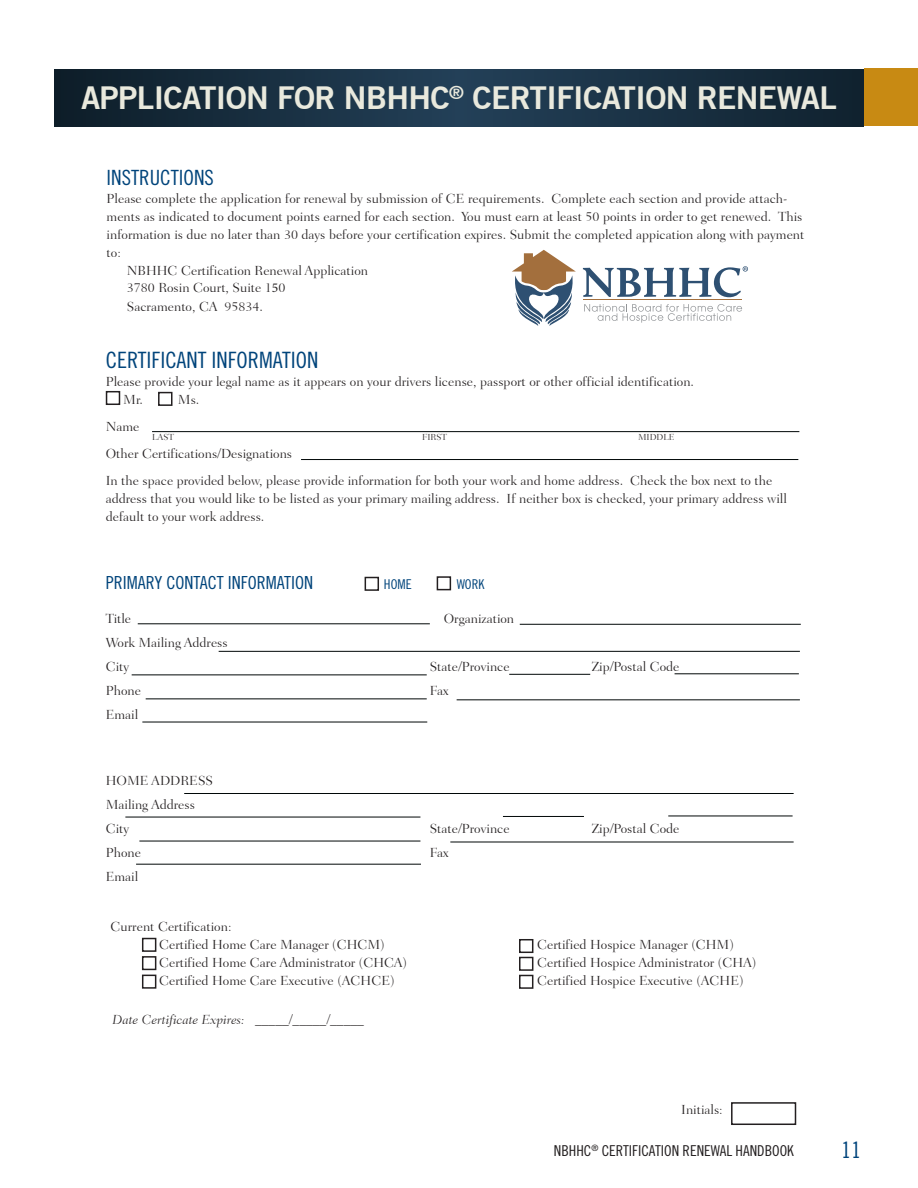
<style>
.page{position:relative;width:918px;height:1188px;background:#fff}
.page>*{position:absolute;margin:0;border:0;box-sizing:border-box;transform-origin:0 0}
.Bar_Headings{font:700 31.5px "Trade Gothic No.2";letter-spacing:-.02em;color:#e9e9dd}
.Text_Headers{font:22.5px "Trade Gothic Cond Eighteen";color:#00447b}
.Text_Headers-2{font:21px "Trade Gothic Cond Eighteen";color:#00447b}
.Text_Headers-3{font:18px "Trade Gothic Cond Eighteen";color:#00447b}
.t1{font:15px "Trade Gothic Cond Eighteen";color:#231f20}
.Table_Head{font:300 13.5px/18px "Fairfield LH45";color:#231f20}
.Body_Text{font:300 13.5px/18px "Fairfield LH45";color:#231f20}
.Table_Head-2{font:italic 300 13.5px "Fairfield LH46";color:#231f20}
.Text_Headers-4{font:13.5px "Trade Gothic Cond Eighteen";color:#00447b}
.Table_Head-3{font:300 9px "Fairfield LH45";color:#231f20}
.s1{font-family:"Minion Pro";font-weight:400}
</style>
<div class="page">
<svg style="left:54px;top:70px;width:810px;height:57px;background:#182f41"></svg>
<div style="left:864px;top:69px;width:54px;height:57px;background:#c88a13"></div>
<svg style="left:584px;top:304px;width:158px;height:19px"></svg>
<hr style="left:583px;top:299px;width:159px;height:1px;background:#a36f3d">
<svg style="left:512px;top:250px;width:64px;height:76px"></svg>
<svg style="left:583px;top:266px;width:165px;height:31px"></svg>
<div style="left:142px;top:938px;width:14px;height:14px;border:2px solid #231f20"></div>
<div style="left:142px;top:956px;width:14px;height:14px;border:2px solid #231f20"></div>
<div style="left:142px;top:975px;width:14px;height:14px;border:2px solid #231f20"></div>
<div style="left:519px;top:939px;width:14px;height:14px;border:2px solid #231f20"></div>
<div style="left:519px;top:957px;width:14px;height:14px;border:2px solid #231f20"></div>
<div style="left:519px;top:975px;width:14px;height:14px;border:2px solid #231f20"></div>
<div style="left:106px;top:391px;width:14px;height:14px;border:2px solid #231f20"></div>
<div style="left:365px;top:577px;width:14px;height:14px;border:2px solid #231f20"></div>
<div style="left:158px;top:392px;width:15px;height:14px;border:2px solid #231f20"></div>
<hr style="left:152px;top:431px;width:647px;height:1px;background:#000707">
<hr style="left:301px;top:459px;width:497px;height:1px;background:#000707">
<hr style="left:138px;top:624px;width:292px;height:1px;background:#000707">
<hr style="left:520px;top:624px;width:281px;height:1px;background:#000707">
<hr style="left:219px;top:651px;width:581px;height:1px;background:#000707">
<hr style="left:132px;top:675px;width:295px;height:1px;background:#000707">
<hr style="left:146px;top:699px;width:281px;height:1px;background:#000707">
<hr style="left:142px;top:722px;width:285px;height:1px;background:#000707">
<hr style="left:457px;top:700px;width:343px;height:1px;background:#000707">
<hr style="left:509px;top:674px;width:81px;height:1px;background:#000707">
<hr style="left:675px;top:674px;width:124px;height:1px;background:#000707">
<div style="left:437px;top:576px;width:14px;height:14px;border:2px solid #231f20"></div>
<hr style="left:184px;top:793px;width:610px;height:1px;background:#000707">
<hr style="left:125px;top:817px;width:295px;height:1px;background:#000707">
<hr style="left:139px;top:841px;width:281px;height:1px;background:#000707">
<hr style="left:136px;top:864px;width:285px;height:1px;background:#000707">
<hr style="left:450px;top:842px;width:344px;height:1px;background:#000707">
<hr style="left:503px;top:816px;width:81px;height:1px;background:#000707">
<hr style="left:668px;top:816px;width:125px;height:1px;background:#000707">
<div style="left:731px;top:1102px;width:65px;height:23px;border:2px solid #231f20"></div>
<p class="Bar_Headings" style="left:81px;top:79px;width:758px">APPLICATION FOR NBHHC<sup>®</sup> CERTIFICATION RENEWAL</p>
<p class="Text_Headers-2" style="left:107px;top:165px;width:109px">INSTRUCTIONS</p>
<p class="Body_Text" style="left:107px;top:190px;width:699px">Please complete the application for renewal by submission of CE requirements. Complete each section and provide attach&shy;ments as indicated to document points earned for each section. You must earn at least 50 points in order to get renewed. This information is due no later than 30 days before your certification expires. Submit the completed appication along with payment to:</p>
<p class="Body_Text" style="left:127px;top:261px;width:243px">NBHHC Certification Renewal Application<br>3780 Rosin Court, Suite 1<span class="s1">5</span>0<br>Sacramento, CA 95834.</p>
<p class="Text_Headers" style="left:106px;top:347px;width:214px">CERTIFICANT INFORMATION</p>
<p class="Table_Head" style="left:106px;top:373px;width:590px">Please provide your legal name as it appears on your drivers license, passport or other official identification.</p>
<p class="Table_Head" style="left:123px;top:391px;width:21px">Mr.</p>
<p class="Table_Head" style="left:178px;top:391px;width:23px">Ms.</p>
<p class="Table_Head" style="left:106px;top:418px;width:35px">Name</p>
<p class="Table_Head" style="left:106px;top:445px;width:188px">Other Certifications/Designations</p>
<p class="Table_Head" style="left:106px;top:472px;width:683px">In the space provided below, please provide information for both your work and home address. Check the box next to the address that you would like to be listed as your primary mailing address. If neither box is checked, your primary address will default to your work address.</p>
<p class="Table_Head-3" style="left:152px;top:432px;width:23px">LAST</p>
<p class="Table_Head-3" style="left:422px;top:432px;width:26px">FIRST</p>
<p class="Table_Head-3" style="left:638px;top:432px;width:38px">MIDDLE</p>
<p class="Text_Headers-3" style="left:106px;top:572px;width:209px">PRIMARY CONTACT INFORMATION</p>
<p class="Text_Headers-4" style="left:384px;top:576px;width:29px">HOME</p>
<p class="Text_Headers-4" style="left:457px;top:576px;width:29px">WORK</p>
<p class="Table_Head" style="left:106px;top:610px;width:27px">Title</p>
<p class="Table_Head" style="left:444px;top:610px;width:72px">Organization</p>
<p class="Table_Head" style="left:106px;top:634px;width:123px">Work Mailing Address</p>
<p class="Table_Head" style="left:106px;top:658px;width:25px">City</p>
<p class="Table_Head" style="left:430px;top:658px;width:82px">State/Province</p>
<p class="Table_Head" style="left:592px;top:658px;width:89px">Zip/Postal Code</p>
<p class="Table_Head" style="left:106px;top:682px;width:37px">Phone</p>
<p class="Table_Head" style="left:430px;top:682px;width:20px">Fax</p>
<p class="Table_Head" style="left:106px;top:706px;width:34px">Email</p>
<p class="Table_Head" style="left:106px;top:772px;width:109px">HOME ADDRESS</p>
<p class="Table_Head" style="left:106px;top:796px;width:91px">Mailing Address</p>
<p class="Table_Head" style="left:106px;top:820px;width:25px">City</p>
<p class="Table_Head" style="left:430px;top:820px;width:82px">State/Province</p>
<p class="Table_Head" style="left:592px;top:820px;width:89px">Zip/Postal Code</p>
<p class="Table_Head" style="left:106px;top:844px;width:37px">Phone</p>
<p class="Table_Head" style="left:430px;top:844px;width:20px">Fax</p>
<p class="Table_Head" style="left:106px;top:868px;width:34px">Email</p>
<p class="Table_Head" style="left:111px;top:918px;width:122px">Current Certification:</p>
<p class="Table_Head" style="left:159px;top:936px;width:227px">Certified Home Care Manager (CHCM)</p>
<p class="Table_Head" style="left:537px;top:936px;width:198px">Certified Hospice Manager (CHM)</p>
<p class="Table_Head" style="left:159px;top:954px;width:249px">Certified Home Care Administrator (CHCA)</p>
<p class="Table_Head" style="left:537px;top:954px;width:221px">Certified Hospice Administrator (CHA)</p>
<p class="Table_Head" style="left:159px;top:972px;width:237px">Certified Home Care Executive (ACHCE)</p>
<p class="Table_Head" style="left:537px;top:972px;width:208px">Certified Hospice Executive (ACHE)</p>
<p class="Table_Head-2" style="left:112px;top:1012px;width:253px">Date Certificate Expires: _____/_____/_____</p>
<p class="Table_Head" style="left:681px;top:1101px;width:43px">Initials:</p>
<p class="t1" style="left:554px;top:1142px;width:242px">NBHHC<sup>®</sup> CERTIFICATION RENEWAL HANDBOOK</p>
<h2 class="Text_Headers" style="left:841px;top:1136px;width:21px">11</h2>
</div>
